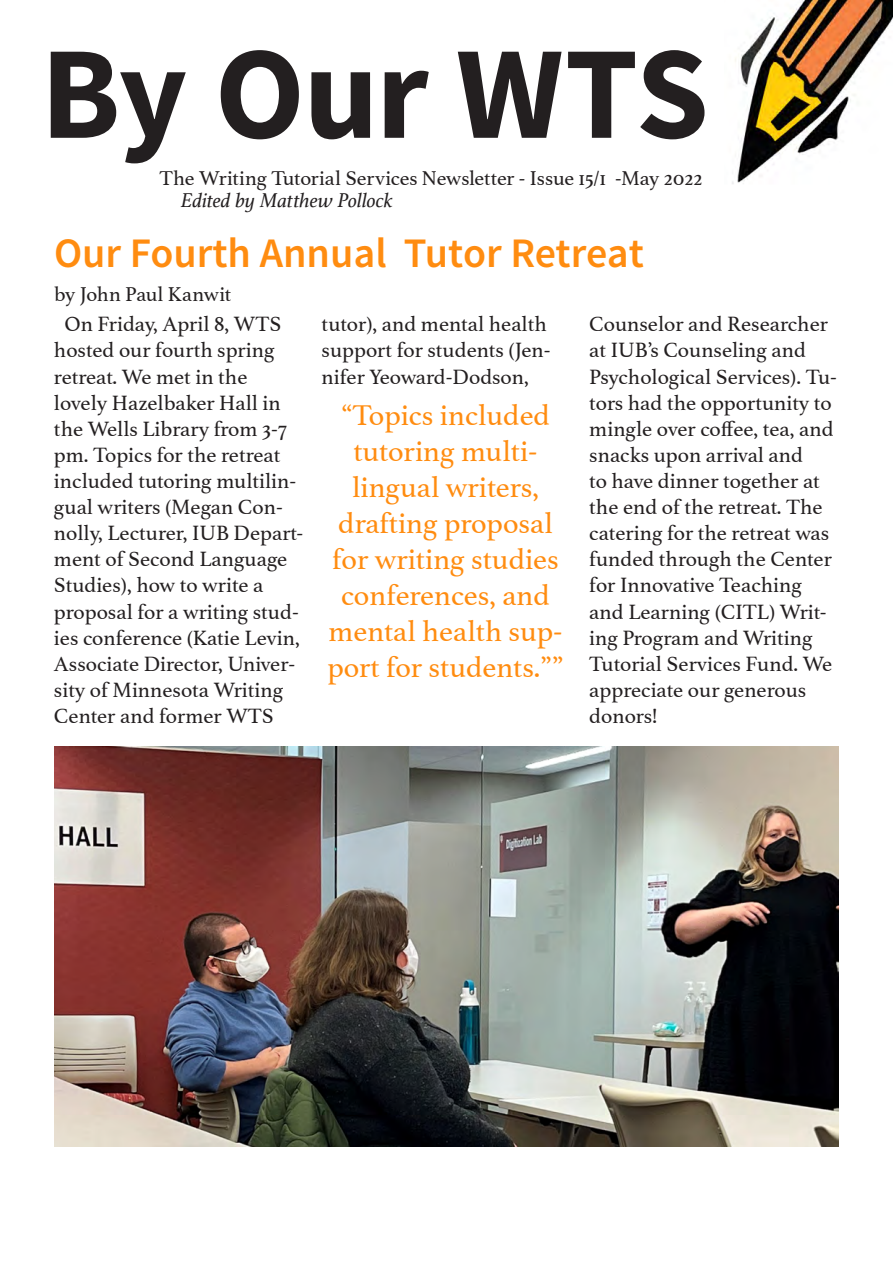
<style>
.page{position:relative;width:893px;height:1263px;background:#fff}
.page>*{position:absolute;margin:0;border:0;box-sizing:border-box;transform-origin:0 0}
.t1{font:700 132px "Source Sans Pro";letter-spacing:-.015em;color:#231f20}
.t2{font:600 42px "Source Sans Pro";color:#ff8c10}
.t3{font:30px/36px "Athelas";color:#ff8c10;text-align:center}
.t4{font:21.75px/26.1px "Athelas";color:#231f20}
.t5{font:21px "Athelas";letter-spacing:-.01em;color:#231f20}
.t6{font:italic 21px "Athelas";letter-spacing:-.015em;color:#231f20}
</style>
<div class="page">
<img style="left:732px;top:1px;width:161px;height:183px">
<img style="left:54px;top:746px;width:785px;height:400px">
<h1 class="t1" style="left:41px;top:9px;width:670px">By Our WTS</h1>
<p class="t6" style="left:181px;top:183px;width:213px">Edited by Matthew Pollock</p>
<h2 class="t2" style="left:54px;top:226px;width:591px">Our Fourth Annual Tutor Retreat</h2>
<p class="t5" style="left:54px;top:278px;width:179px">by John Paul Kanwit</p>
<p class="t4" style="left:54px;top:310px;width:251px;text-indent:11px">On Friday, April 8, WTS hosted our fourth spring retreat. We met in the lovely Hazelbaker Hall in the Wells Library from 3-7 pm. Topics for the retreat included tutoring multilin&shy;gual writers (Megan Con&shy;nolly, Lecturer, IUB Depart&shy;ment of Second Language<br>Studies), how to write a proposal for a writing stud&shy;ies conference (Katie Levin,<br>Associate Director, Univer&shy;sity of Minnesota Writing<br>Center and former WTS</p>
<p class="t4" style="left:322px;top:310px;width:231px">tutor), and mental health support for students (Jen&shy;nifer Yeoward-Dodson,</p>
<h1 class="t5" style="left:160px;top:161px;width:544px">The Writing Tutorial Services Newsletter - Issue 15/1 -May 2022</h1>
<p class="t4" style="left:589px;top:310px;width:249px">Counselor and Researcher at IUB’s Counseling and<br>Psychological Services). Tu&shy;tors had the opportunity to mingle over coffee, tea, and snacks upon arrival and<br>to have dinner together at the end of the retreat. The catering for the retreat was funded through the Center for Innovative Teaching and Learning (CITL) Writ&shy;ing Program and Writing<br>Tutorial Services Fund. We appreciate our generous donors!</p>
<p class="t3" style="left:327px;top:397px;width:238px">“Topics included tutoring multi&shy;lingual writers, drafting proposal for writing studies conferences, and mental health sup&shy;port for students.””</p>
</div>
